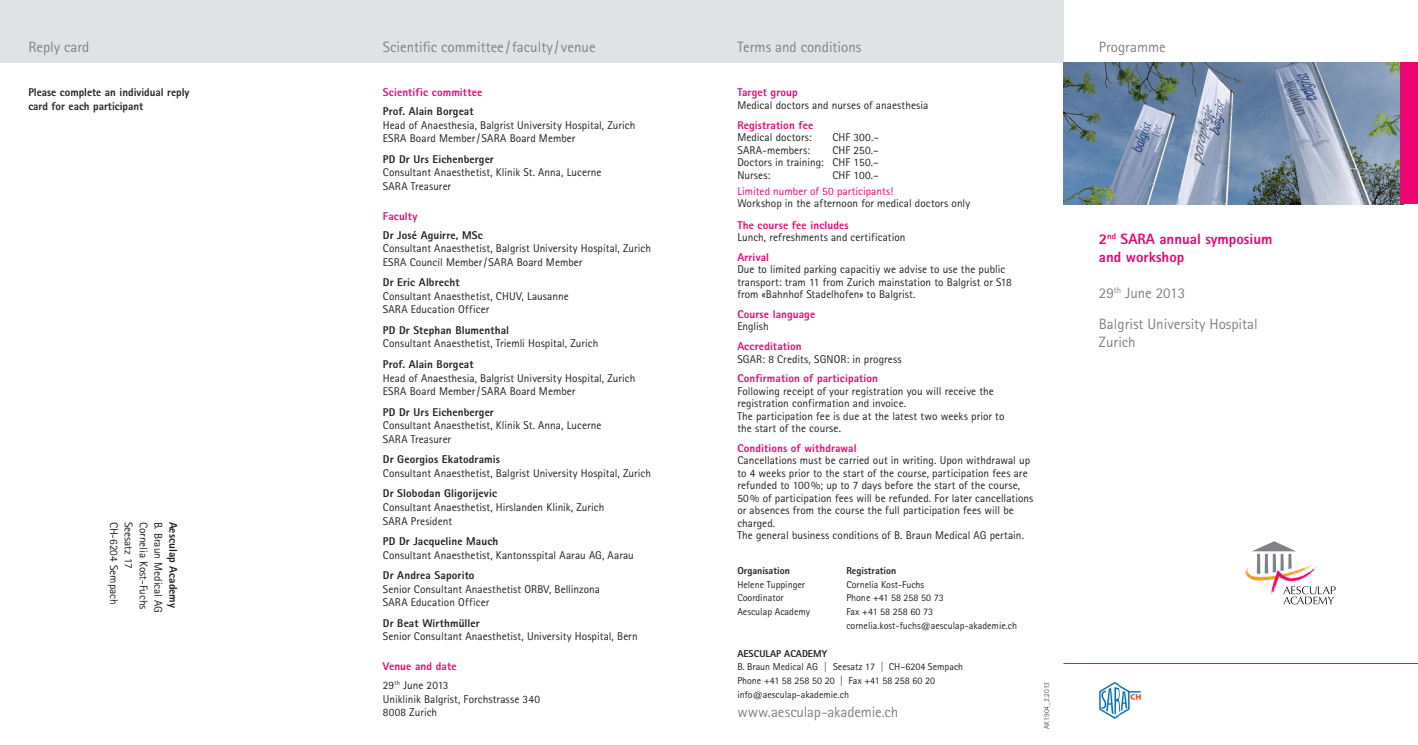
<style>
.page{position:relative;width:1418px;height:745px;background:#fff}
.page>*{position:absolute;margin:0;border:0;box-sizing:border-box;transform-origin:0 0}
.t1{font:15px/31px "Rotis Sans Serif Pro";color:#808285}
.t2{font:800 15px/18.1px "Rotis Sans Serif Pro";color:#ed0372}
.t3{font:11.25px/12.5px "Rotis Sans Serif Pro";letter-spacing:.005em;color:#231f20}
.t4{font:800 11.25px/13.5px "Rotis Sans Serif Pro";letter-spacing:.005em;color:#231f20}
.t5{font:800 11.25px/18.8px "Rotis Sans Serif Pro";letter-spacing:.01em;color:#ed0372}
.t6{font:11.25px "Rotis Sans Serif Pro";color:#ed0372}
.t7{font:10px/13.8px "Rotis Sans Serif Pro";color:#231f20}
.t8{font:800 10px "Rotis Sans Serif Pro";color:#231f20}
.t9{font:7.5px "Rotis Sans Serif Pro";color:#57585a}
.s1{font-weight:400;color:#231f20}
.s2{font-family:"Rotis Sans Serif Std"}
.s3{font-weight:800}
</style>
<div class="page">
<hr style="left:1063px;top:662px;width:354px;height:1px;background:#ed0372">
<svg style="left:1245px;top:541px;width:90px;height:63px"></svg>
<div style="left:0;top:0;width:1063px;height:62px;background:#e1e2e4"></div>
<img style="left:1063px;top:62px;width:337px;height:142px">
<div style="left:1400px;top:62px;width:17px;height:142px;background:#ed0372"></div>
<img style="left:1099px;top:681px;width:42px;height:38px">
<h1 class="t1" style="left:383px;top:32px;width:214px">Scientific committee / faculty / venue</h1>
<h1 class="t1" style="left:737px;top:32px;width:126px">Terms and conditions</h1>
<p class="t5" style="left:737px;top:83px;width:62px">Target group</p>
<p class="t3" style="left:737px;top:99px;width:192px">Medical doctors and nurses of anaesthesia</p>
<p class="t5" style="left:737px;top:115px;width:78px">Registration fee</p>
<p class="t3" style="left:737px;top:131px;width:76px">Medical doctors:</p>
<p class="t3" style="left:832px;top:131px;width:48px">CHF 300.–</p>
<p class="t3" style="left:737px;top:143px;width:74px">SARA-members:</p>
<h1 class="t1" style="left:28px;top:32px;width:63px">Reply card</h1>
<h1 class="t1" style="left:1098px;top:32px;width:68px">Programme</h1>
<p class="t5" style="left:383px;top:83px;width:101px">Scientific committee</p>
<p class="t4" style="left:383px;top:105px;width:92px">Prof. Alain Borgeat</p>
<p class="t3" style="left:383px;top:118px;width:254px;line-height:13.5px">Head of Anaesthesia, Balgrist University Hospital, Zurich<br>ESRA Board Member / SARA Board Member</p>
<p class="t4" style="left:383px;top:152px;width:113px">PD Dr Urs Eichenberger</p>
<p class="t3" style="left:383px;top:166px;width:220px;line-height:13.5px">Consultant Anaesthetist, Klinik St. Anna, Lucerne<br>SARA Treasurer</p>
<p class="t5" style="left:383px;top:206px;width:36px">Faculty</p>
<p class="t4" style="left:383px;top:228px;width:102px">Dr José Aguirre, MSc</p>
<p class="t3" style="left:383px;top:241px;width:270px;line-height:13.5px">Consultant Anaesthetist, Balgrist University Hospital, Zurich<br>ESRA Council Member / SARA Board Member</p>
<p class="t4" style="left:383px;top:275px;width:78px">Dr Eric Albrecht</p>
<p class="t3" style="left:383px;top:289px;width:187px;line-height:13.5px">Consultant Anaesthetist, CHUV, Lausanne<br>SARA Education Officer</p>
<p class="t4" style="left:383px;top:323px;width:128px">PD Dr Stephan Blumenthal</p>
<p class="t3" style="left:383px;top:337px;width:217px">Consultant Anaesthetist, Triemli Hospital, Zurich</p>
<p class="t4" style="left:383px;top:357px;width:92px">Prof. Alain Borgeat</p>
<p class="t3" style="left:383px;top:371px;width:254px;line-height:13.5px">Head of Anaesthesia, Balgrist University Hospital, Zurich<br>ESRA Board Member / SARA Board Member</p>
<p class="t4" style="left:383px;top:405px;width:113px">PD Dr Urs Eichenberger</p>
<p class="t3" style="left:383px;top:418px;width:220px;line-height:13.5px">Consultant Anaesthetist, Klinik St. Anna, Lucerne<br>SARA Treasurer</p>
<p class="t4" style="left:383px;top:452px;width:119px">Dr Georgios Ekatodramis</p>
<p class="t3" style="left:383px;top:466px;width:270px">Consultant Anaesthetist, Balgrist University Hospital, Zurich</p>
<p class="t4" style="left:383px;top:486px;width:116px">Dr Slobodan Gligorijevic</p>
<p class="t3" style="left:383px;top:500px;width:223px;line-height:13.5px">Consultant Anaesthetist, Hirslanden Klinik, Zurich<br>SARA President</p>
<p class="t4" style="left:383px;top:534px;width:117px">PD Dr Jacqueline Mauch</p>
<p class="t3" style="left:383px;top:548px;width:252px">Consultant Anaesthetist, Kantonsspital Aarau AG, Aarau</p>
<p class="t4" style="left:383px;top:568px;width:93px">Dr Andrea Saporito</p>
<p class="t3" style="left:383px;top:582px;width:219px;line-height:13.5px">Senior Consultant Anaesthetist ORBV, Bellinzona<br>SARA Education Officer</p>
<p class="t4" style="left:383px;top:616px;width:98px">Dr Beat Wirthmüller</p>
<p class="t3" style="left:383px;top:630px;width:256px">Senior Consultant Anaesthetist, University Hospital, Bern</p>
<p class="t5" style="left:383px;top:656px;width:75px">Venue and date<br><span class="s1">29</span><sup>th</sup> <span class="s1">June 2013</span></p>
<p class="t3" style="left:383px;top:691px;width:159px;line-height:13.5px">Uniklinik Balgrist, Forchstrasse 340<br>8008 Zurich</p>
<p class="t4" style="left:28px;top:86px;width:163px">Please complete an individual reply card for each participant</p>
<p class="t3" style="left:737px;top:143px;width:143px;text-align:justify;text-indent:95px">CHF 250.– Doctors in training: CHF 150.– Nurses:</p>
<p class="t3" style="left:832px;top:168px;width:48px">CHF 100.–</p>
<p class="t6" style="left:737px;top:184px;width:157px">Limited number of 50 participants!</p>
<p class="t3" style="left:737px;top:197px;width:234px">Workshop in the afternoon for medical doctors only</p>
<p class="t5" style="left:737px;top:215px;width:113px">The course fee includes</p>
<p class="t3" style="left:737px;top:231px;width:170px">Lunch, refreshments and certification</p>
<p class="t5" style="left:737px;top:247px;width:33px">Arrival</p>
<p class="t3" style="left:737px;top:263px;width:276px">Due to limited parking capacitiy we advise to use the public transport: tram 11 from Zurich mainstation to Balgrist or S18 from <span class="s2">«</span>Bahnhof Stadelhofen<span class="s2">»</span> to Balgrist.</p>
<p class="t5" style="left:737px;top:304px;width:79px">Course language</p>
<p class="t3" style="left:737px;top:320px;width:33px">English</p>
<p class="t5" style="left:737px;top:336px;width:66px">Accreditation</p>
<p class="t3" style="left:737px;top:352px;width:166px">SGAR: 8 Credits, SGNOR: in progress</p>
<p class="t5" style="left:737px;top:368px;width:142px">Confirmation of participation</p>
<p class="t3" style="left:737px;top:384px;width:268px">Following receipt of your registration you will receive the registration confirmation and invoice.<br>The participation fee is due at the latest two weeks prior to the start of the course.</p>
<p class="t5" style="left:737px;top:438px;width:121px">Conditions of withdrawal</p>
<p class="t3" style="left:737px;top:454px;width:297px">Cancellations must be carried out in writing. Upon withdrawal up to 4 weeks prior to the start of the course, participation fees are refunded to 100 %; up to 7 days before the start of the course, 50 % of participation fees will be refunded. For later cancellations or absences from the course the full participation fees will be charged.<br>The general business conditions of B. Braun Medical AG pertain.</p>
<p class="t8" style="left:737px;top:564px;width:54px">Organisation</p>
<p class="t7" style="left:737px;top:577px;width:74px">Helene Tuppinger<br>Coordinator<br>Aesculap Academy</p>
<h1 class="t2" style="left:1098px;top:229px;width:175px">2<sup>nd</sup> SARA annual symposium and workshop</h1>
<h1 class="t1" style="left:1098px;top:277px;width:160px">29<sup>th</sup> June 2013<br>Balgrist University Hospital</h1>
<h1 class="t1" style="left:1098px;top:327px;width:38px">Zurich</h1>
<p class="t3" style="left:120px;top:521px;width:84px;rotate:90deg">CH-6204 Sempach</p>
<p class="t3" style="left:135px;top:521px;width:49px;rotate:90deg">Seesatz 17</p>
<p class="t3" style="left:150px;top:521px;width:89px;rotate:90deg">Cornelia Kost-Fuchs</p>
<p class="t3" style="left:165px;top:521px;width:93px;rotate:90deg">B. Braun Medical AG</p>
<p class="t4" style="left:180px;top:521px;width:88px;rotate:90deg">Aesculap Academy</p>
<p class="t8" style="left:846px;top:564px;width:51px">Registration</p>
<p class="t7" style="left:846px;top:577px;width:172px">Cornelia Kost-Fuchs<br>Phone +41 58 258 50 73<br>Fax +41 58 258 60 73 cornelia.kost-fuchs@aesculap-akademie.ch</p>
<p class="t7" style="left:737px;top:646px;width:227px"><span class="s3">AESCULAP ACADEMY<br></span>B. Braun Medical AG <span class="s3">|</span> Seesatz 17 | CH–6204 Sempach Phone +41 58 258 50 20 | Fax +41 58 258 60 20 info@aesculap-akademie.ch</p>
<h1 class="t1" style="left:737px;top:695px;width:163px">www.aesculap-akademie.ch</h1>
<p class="t9" style="left:1042px;top:728px;width:48px;rotate:-90deg">AK1904_2.2013</p>
</div>
